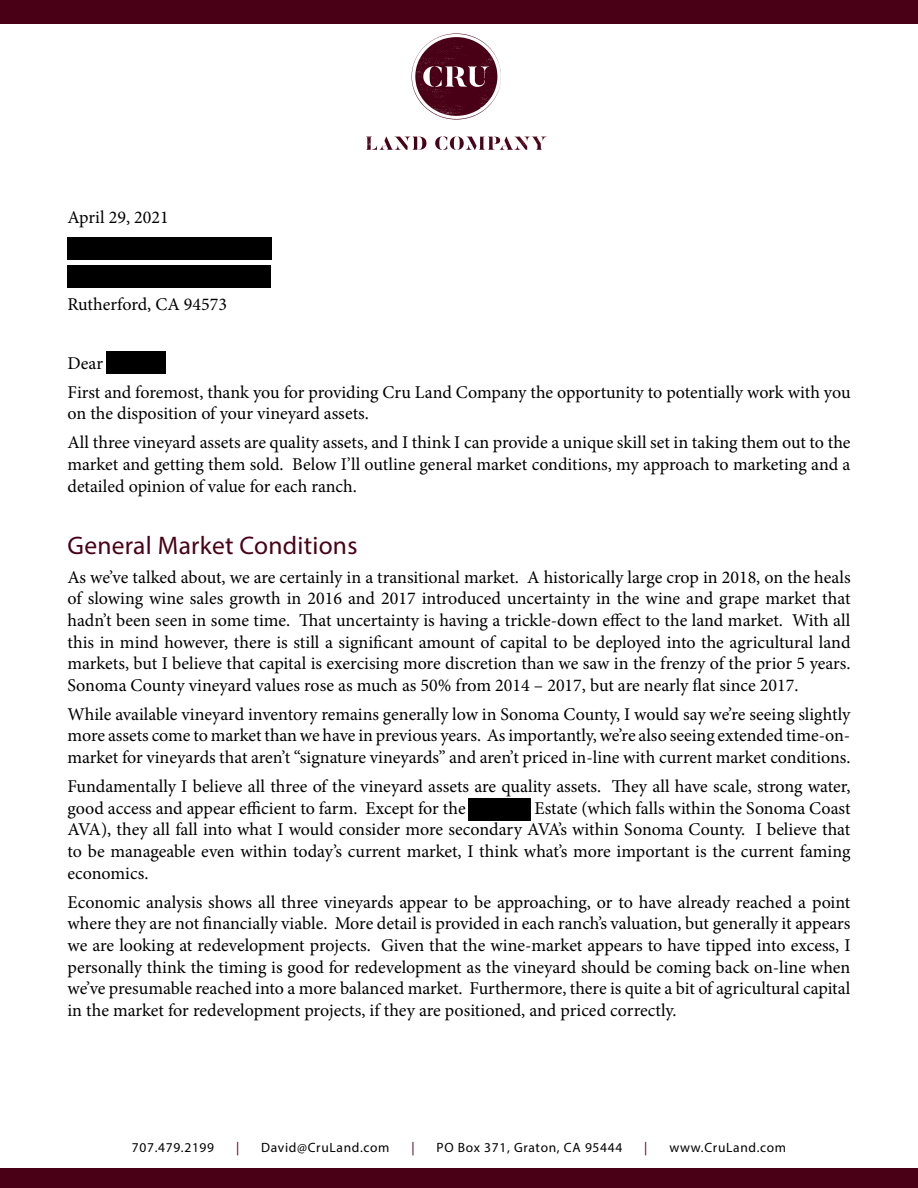
<style>
.page{position:relative;width:918px;height:1188px;background:#fff}
.page>*{position:absolute;margin:0;border:0;box-sizing:border-box;transform-origin:0 0}
.t1{font:25.5px "Myriad Pro";letter-spacing:.01em;color:#490017}
.t2{font:18px/21.6px "Minion Pro";color:#000;text-align:justify}
.t3{font:13.5px "Myriad Pro";letter-spacing:.05em;color:#000}
.t4{font:13.5px "Myriad Pro";color:#490017}
</style>
<div class="page">
<div style="left:0;top:1169px;width:918px;height:19px;background:#490017"></div>
<svg style="left:435px;top:136px;width:112px;height:14px"></svg>
<svg style="left:366px;top:136px;width:60px;height:14px"></svg>
<svg style="left:412px;top:33px;width:89px;height:87px"></svg>
<div style="left:0;top:0;width:918px;height:24px;background:#490017"></div>
<div style="left:68px;top:265px;width:204px;height:23px;background:#000"></div>
<div style="left:68px;top:237px;width:204px;height:23px;background:#000"></div>
<div style="left:106px;top:351px;width:60px;height:23px;background:#000"></div>
<div style="left:468px;top:798px;width:63px;height:22px;background:#000"></div>
<p class="t2" style="left:68px;top:207px;width:103px">April 29, 2021</p>
<p class="t2" style="left:68px;top:294px;width:161px">Rutherford, CA 94573</p>
<p class="t2" style="left:68px;top:381px;width:785px">First and foremost, thank you for providing Cru Land Company the opportunity to potentially work with you on the disposition of your vineyard assets.</p>
<p class="t2" style="left:68px;top:432px;width:785px">All three vineyard assets are quality assets, and I think I can provide a unique skill set in taking them out to the market and getting them sold. Below I’ll outline general market conditions, my approach to marketing and a detailed opinion of value for each ranch.</p>
<h1 class="t1" style="left:68px;top:529px;width:291px">General Market Conditions</h1>
<p class="t2" style="left:68px;top:566px;width:785px">As we’ve talked about, we are certainly in a transitional market. A historically large crop in 2018, on the heals of slowing wine sales growth in 2016 and 2017 introduced uncertainty in the wine and grape market that hadn’t been seen in some time. That uncertainty is having a trickle-down effect to the land market. With all this in mind however, there is still a significant amount of capital to be deployed into the agricultural land markets, but I believe that capital is exercising more discretion than we saw in the frenzy of the prior 5 years.<br>Sonoma County vineyard values rose as much as 50% from 2014 – 2017, but are nearly flat since 2017.</p>
<p class="t2" style="left:68px;top:703px;width:785px">While available vineyard inventory remains generally low in Sonoma County, I would say we’re seeing slightly more assets come to market than we have in previous years. As importantly, we’re also seeing extended time-on&shy;market for vineyards that aren’t “signature vineyards” and aren’t priced in-line with current market conditions.</p>
<p class="t2" style="left:68px;top:776px;width:785px">Fundamentally I believe all three of the vineyard assets are quality assets. They all have scale, strong water, good access and appear efficient to farm. Except for the Carriger Estate (which falls within the Sonoma Coast AVA), they all fall into what I would consider more secondary AVA’s within Sonoma County. I believe that to be manageable even within today’s current market, I think what’s more important is the current faming economics.</p>
<p class="t2" style="left:68px;top:891px;width:785px">Economic analysis shows all three vineyards appear to be approaching, or to have already reached a point where they are not financially viable. More detail is provided in each ranch’s valuation, but generally it appears we are looking at redevelopment projects. Given that the wine-market appears to have tipped into excess, I personally think the timing is good for redevelopment as the vineyard should be coming back on-line when we’ve presumable reached into a more balanced market. Furthermore, there is quite a bit of agricultural capital in the market for redevelopment projects, if they are positioned, and priced correctly.</p>
<p class="t3" style="left:132px;top:1140px;width:84px">707.479.2199</p>
<p class="t4" style="left:236px;top:1140px;width:5px">|</p>
<p class="t3" style="left:261px;top:1140px;width:130px">David@CruLand.com</p>
<p class="t4" style="left:411px;top:1140px;width:5px">|</p>
<p class="t3" style="left:437px;top:1140px;width:187px">PO Box 371, Graton, CA 95444</p>
<p class="t4" style="left:644px;top:1140px;width:5px">|</p>
<p class="t3" style="left:669px;top:1140px;width:118px">www.CruLand.com</p>
</div>
